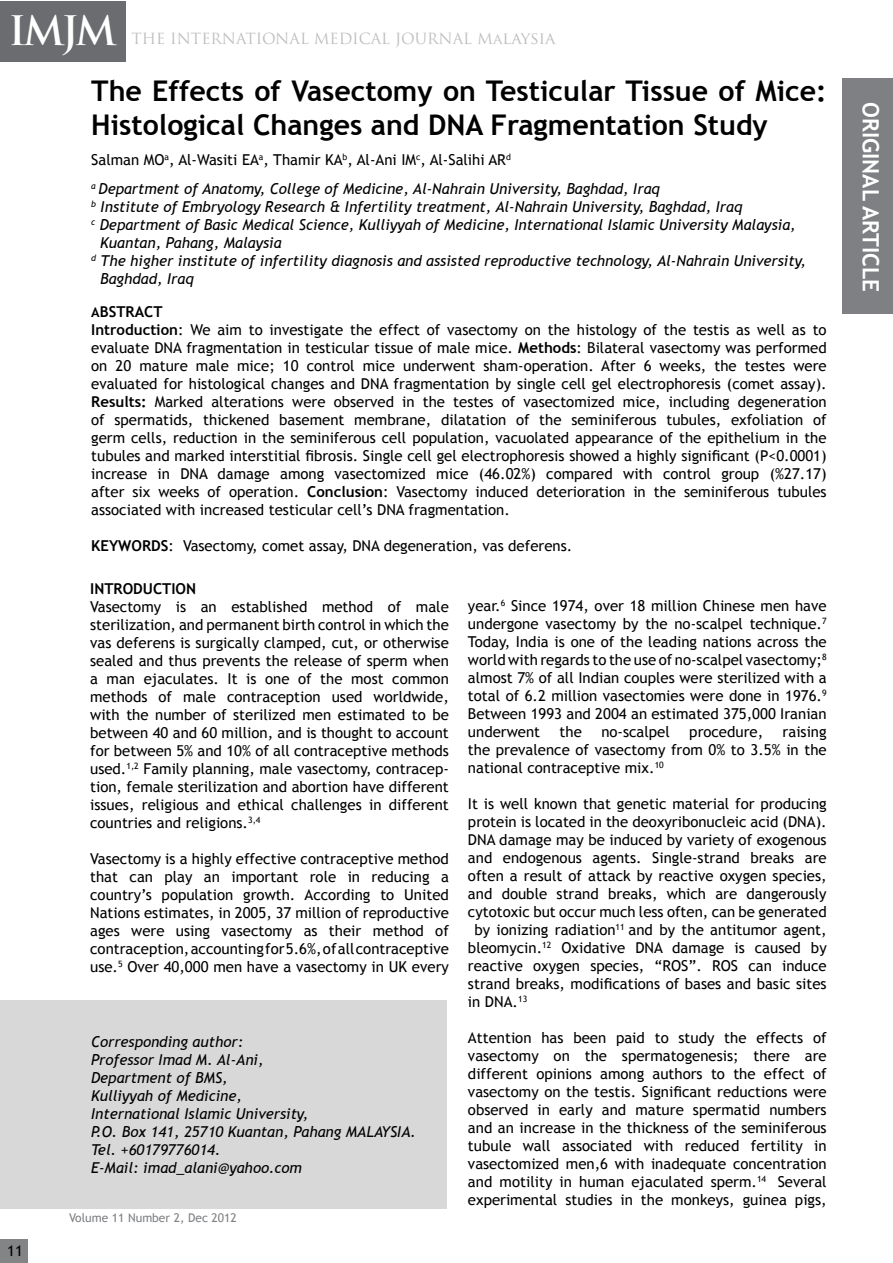
<style>
.page{position:relative;width:893px;height:1263px;background:#fff}
.page>*{position:absolute;margin:0;border:0;box-sizing:border-box;transform-origin:0 0}
.t1{font:700 39.6px "Trajan Pro";color:#fff}
.t2{font:700 28.5px/34.2px "Trebuchet MS";color:#000}
.t3{font:700 22.5px "Trebuchet MS";color:#fff}
.t4{font:15px/18px "Trebuchet MS";color:#000;text-align:justify}
.t5{font:italic 15px/18px "Trebuchet MS";color:#000}
.t6{font:15px "Trajan Pro";color:#bcbec0}
.t7{font:700 15px "Trebuchet MS";color:#000}
.t8{font:12px "Trebuchet MS";color:#7e8083}
.s1{font-style:normal}
.s2{font-weight:700;font-size:13.5px}
.s3{font-weight:700}
.s4{font-size:16.5px}
</style>
<div class="page">
<div style="left:0;top:1240px;width:27px;height:23px;background:#828486"></div>
<svg style="left:1px;top:61px;width:124px;height:1px"></svg>
<div style="left:0;top:1px;width:125px;height:60px;background:#6b6c6f"></div>
<div style="left:0;top:1000px;width:447px;height:209px;background:#d8d8d8"></div>
<div style="left:843px;top:78px;width:50px;height:236px;background:#7e8083"></div>
<h1 class="t1" style="left:9px;top:6px;width:110px">IMJM</h1>
<h2 class="t2" style="left:91px;top:73px;width:737px">The Effects of Vasectomy on Testicular Tissue of Mice:<br>Histological Changes and DNA Fragmentation Study</h2>
<p class="t5" style="left:91px;top:146px;width:570px;line-height:28.3px"><span class="s1">Salman MO</span><sup>a</sup><span class="s1">, Al-Wasiti EA</span><sup>a</sup><span class="s1">, Thamir KA</span><sup>b</sup><span class="s1">, Al-Ani IM</span><sup>c</sup><span class="s1">, Al-Salihi AR</span><sup>d<br></sup><sup>a</sup> Department of Anatomy, College of Medicine, Al-Nahrain University, Baghdad, Iraq</p>
<p class="t5" style="left:91px;top:198px;width:653px"><sup>b</sup> Institute of Embryology Research &amp; Infertility treatment, Al-Nahrain University, Baghdad, Iraq</p>
<p class="t5" style="left:91px;top:216px;width:706px"><sup>c</sup> Department of Basic Medical Science, Kulliyyah of Medicine, International Islamic University Malaysia,</p>
<p class="t5" style="left:100px;top:234px;width:183px">Kuantan, Pahang, Malaysia</p>
<p class="t5" style="left:91px;top:252px;width:716px"><sup>d</sup> The higher institute of infertility diagnosis and assisted reproductive technology, Al-Nahrain University,</p>
<p class="t5" style="left:100px;top:270px;width:95px">Baghdad, Iraq</p>
<p class="t4" style="left:91px;top:303px;width:737px;text-align:left"><span class="s2">A</span><span class="s3">BSTRACT<br>Introduction</span>: We aim to investigate the effect of vasectomy on the histology of the testis as well as to evaluate DNA fragmentation in testicular tissue of male mice. <span class="s3">Methods</span>: Bilateral vasectomy was performed on 20 mature male mice; 10 control mice underwent sham-operation. After 6 weeks, the testes were evaluated for histological changes and DNA fragmentation by single cell gel electrophoresis (comet assay).<br><span class="s3">Results:</span> Marked alterations were observed in the testes of vasectomized mice, including degeneration of spermatids, thickened basement membrane, dilatation of the seminiferous tubules, exfoliation of germ cells, reduction in the seminiferous cell population, vacuolated appearance of the epithelium in the tubules and marked interstitial fibrosis. Single cell gel electrophoresis showed a highly significant (P&lt;0.0001) increase in DNA damage among vasectomized mice (46.02%) compared with control group (%27.17) after six weeks of operation. <span class="s3">Conclusion</span>: Vasectomy induced deterioration in the seminiferous tubules associated with increased testicular cell’s DNA fragmentation.</p>
<p class="t4" style="left:91px;top:537px;width:483px"><span class="s3">KEYWORDS</span>: Vasectomy, comet assay, DNA degeneration, vas deferens.</p>
<p class="t6" style="left:131px;top:29px;width:426px">THE INTERNATIONAL MEDICAL JOURNAL Ma<span class="s4">laysia</span></p>
<p class="t4" style="left:7px;top:1242px;width:17px">11</p>
<p class="t7" style="left:90px;top:579px;width:107px">INTRODUCTION</p>
<p class="t4" style="left:90px;top:598px;width:360px">Vasectomy is an established method of male sterilization, and permanent birth control in which the vas deferens is surgically clamped, cut, or otherwise sealed and thus prevents the release of sperm when a man ejaculates. It is one of the most common methods of male contraception used worldwide, with the number of sterilized men estimated to be between 40 and 60 million, and is thought to account for between 5% and 10% of all contraceptive methods used.<sup>1,2</sup> Family planning, male vasectomy, contracep&shy;tion, female sterilization and abortion have different issues, religious and ethical challenges in different countries and religions.<sup>3,4</sup></p>
<p class="t4" style="left:90px;top:850px;width:360px">Vasectomy is a highly effective contraceptive method that can play an important role in reducing a country’s population growth. According to United Nations estimates, in 2005, 37 million of reproductive ages were using vasectomy as their method of contraception, accounting for 5.6%, of all contraceptive use.<sup>5</sup> Over 40,000 men have a vasectomy in UK every</p>
<p class="t5" style="left:91px;top:1032px;width:327px">Corresponding author:<br>Professor Imad M. Al-Ani,<br>Department of BMS,<br>Kulliyyah of Medicine,<br>International Islamic University,<br>P.O. Box 141, 25710 Kuantan, Pahang MALAYSIA.<br>Tel. +60179776014.<br>E-Mail: imad_alani@yahoo.com</p>
<p class="t8" style="left:69px;top:1211px;width:169px">Volume 11 Number 2, Dec 2012</p>
<p class="t4" style="left:468px;top:597px;width:360px">year.<sup>6</sup> Since 1974, over 18 million Chinese men have undergone vasectomy by the no-scalpel technique.<sup>7<br></sup>Today, India is one of the leading nations across the world with regards to the use of no-scalpel vasectomy;<sup>8 </sup>almost 7% of all Indian couples were sterilized with a total of 6.2 million vasectomies were done in 1976.<sup>9<br></sup>Between 1993 and 2004 an estimated 375,000 Iranian underwent</p>
<p class="t4" style="left:560px;top:723px;width:24px">the</p>
<p class="t4" style="left:601px;top:723px;width:70px">no-scalpel</p>
<p class="t4" style="left:689px;top:723px;width:75px">procedure,</p>
<p class="t4" style="left:468px;top:723px;width:360px;text-indent:315px">raising the prevalence of vasectomy from 0% to 3.5% in the national contraceptive mix.<sup>10</sup></p>
<p class="t4" style="left:468px;top:795px;width:360px">It is well known that genetic material for producing</p>
<p class="t4" style="left:468px;top:813px;width:360px">protein is located in the deoxyribonucleic acid (DNA).</p>
<p class="t4" style="left:468px;top:831px;width:360px">DNA damage may be induced by variety of exogenous</p>
<p class="t4" style="left:468px;top:849px;width:360px">and endogenous agents. Single-strand breaks are</p>
<p class="t4" style="left:468px;top:867px;width:360px">often a result of attack by reactive oxygen species,</p>
<p class="t4" style="left:468px;top:885px;width:360px">and double strand breaks, which are dangerously</p>
<p class="t4" style="left:468px;top:903px;width:360px">cytotoxic but occur much less often, can be generated</p>
<p class="t4" style="left:474px;top:921px;width:354px">by ionizing radiation<sup>11</sup> and by the antitumor agent,</p>
<p class="t4" style="left:468px;top:939px;width:360px">bleomycin.<sup>12</sup> Oxidative DNA damage is caused by</p>
<p class="t4" style="left:468px;top:957px;width:360px">reactive oxygen species, “ROS”. ROS can induce</p>
<p class="t4" style="left:468px;top:975px;width:360px">strand breaks, modifications of bases and basic sites</p>
<p class="t4" style="left:468px;top:993px;width:61px">in DNA.<sup>13</sup></p>
<p class="t4" style="left:468px;top:1029px;width:360px">Attention has been paid to study the effects of vasectomy on the spermatogenesis; there are different opinions among authors to the effect of vasectomy on the testis. Significant reductions were observed in early and mature spermatid numbers and an increase in the thickness of the seminiferous tubule wall associated with reduced fertility in vasectomized men,6 with inadequate concentration and motility in human ejaculated sperm.<sup>14</sup> Several experimental studies in the monkeys, guinea pigs,</p>
<h3 class="t3" style="left:885px;top:102px;width:191px;rotate:90deg">ORIGINAL ARTICLE</h3>
</div>
